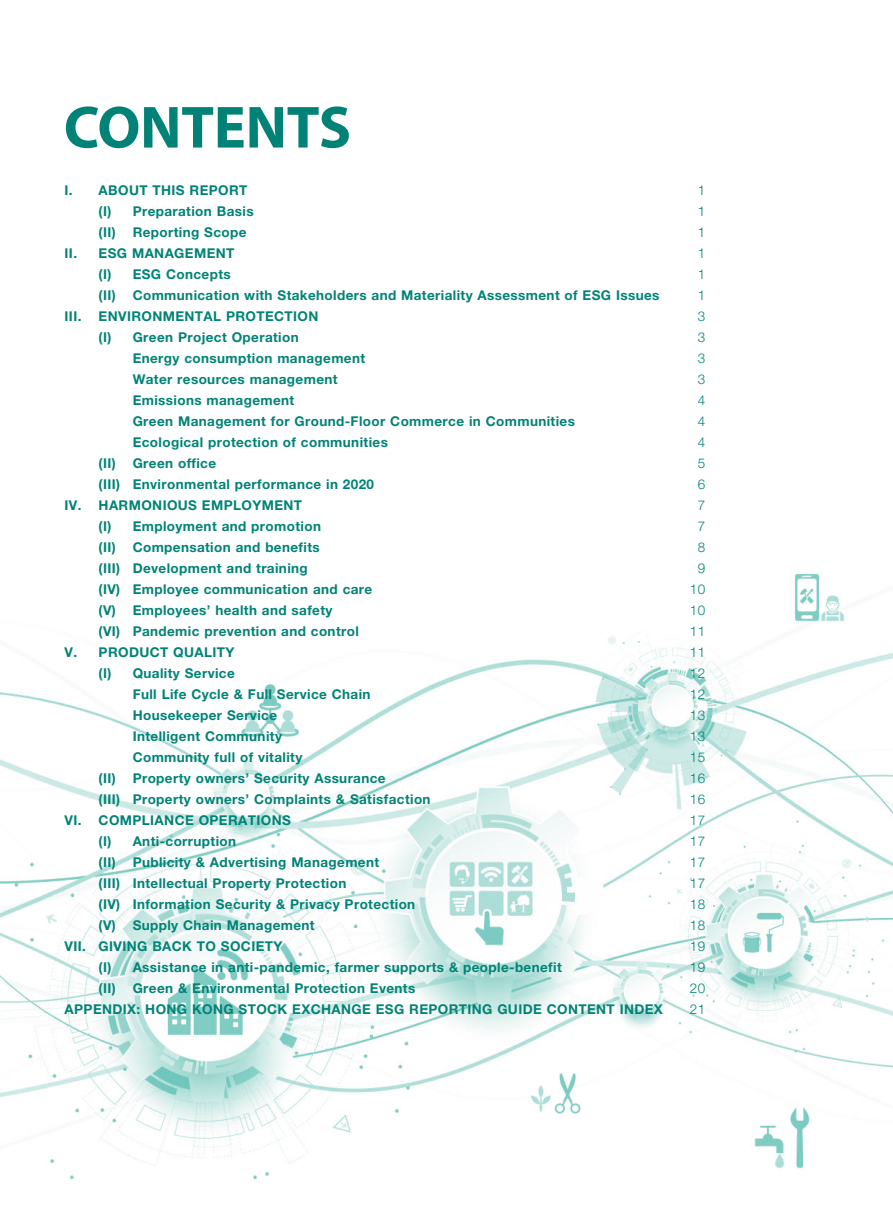
<style>
.page{position:relative;width:893px;height:1212px;background:#fff}
.page>*{position:absolute;margin:0;border:0;box-sizing:border-box;transform-origin:0 0}
.t1{font:700 60px "Myriad Pro";letter-spacing:-.005em;color:#008376}
.t2{font:700 13.5px "Helvetica Neue LT Std";letter-spacing:.03em;color:#008376}
.t3{font:300 13.5px "Helvetica Neue LT Std";letter-spacing:.03em;color:#008376}
</style>
<div class="page">
<img style="left:0;top:573px;width:893px;height:607px">
<h1 class="t1" style="left:64px;top:88px;width:289px">CONTENTS</h1>
<p class="t2" style="left:65px;top:182px;width:184px">I. ABOUT THIS REPORT</p>
<p class="t3" style="left:698px;top:182px;width:9px">1</p>
<p class="t2" style="left:99px;top:203px;width:156px">(I) Preparation Basis</p>
<p class="t3" style="left:698px;top:203px;width:9px">1</p>
<p class="t2" style="left:99px;top:224px;width:149px">(II) Reporting Scope</p>
<p class="t3" style="left:698px;top:224px;width:9px">1</p>
<p class="t2" style="left:65px;top:245px;width:171px">II. ESG MANAGEMENT</p>
<p class="t3" style="left:698px;top:245px;width:9px">1</p>
<p class="t2" style="left:99px;top:266px;width:134px">(I) ESG Concepts</p>
<p class="t3" style="left:698px;top:266px;width:9px">1</p>
<p class="t2" style="left:99px;top:287px;width:562px">(II) Communication with Stakeholders and Materiality Assessment of ESG Issues</p>
<p class="t3" style="left:698px;top:287px;width:9px">1</p>
<p class="t2" style="left:65px;top:308px;width:18px">III.</p>
<p class="t2" style="left:99px;top:308px;width:221px">ENVIRONMENTAL PROTECTION</p>
<p class="t3" style="left:698px;top:308px;width:9px">3</p>
<p class="t2" style="left:99px;top:329px;width:202px">(I) Green Project Operation</p>
<p class="t3" style="left:698px;top:329px;width:9px">3</p>
<p class="t2" style="left:133px;top:350px;width:234px">Energy consumption management</p>
<p class="t3" style="left:698px;top:350px;width:9px">3</p>
<p class="t2" style="left:133px;top:371px;width:206px">Water resources management</p>
<p class="t3" style="left:698px;top:371px;width:9px">3</p>
<p class="t2" style="left:133px;top:392px;width:163px">Emissions management</p>
<p class="t3" style="left:698px;top:392px;width:9px">4</p>
<p class="t2" style="left:133px;top:413px;width:444px">Green Management for Ground-Floor Commerce in Communities</p>
<p class="t3" style="left:698px;top:413px;width:9px">4</p>
<p class="t2" style="left:133px;top:434px;width:257px">Ecological protection of communities</p>
<p class="t3" style="left:698px;top:434px;width:9px">4</p>
<p class="t2" style="left:99px;top:455px;width:119px">(II) Green office</p>
<p class="t3" style="left:698px;top:455px;width:9px">5</p>
<p class="t2" style="left:99px;top:476px;width:277px">(III) Environmental performance in 2020</p>
<p class="t3" style="left:698px;top:476px;width:9px">6</p>
<p class="t2" style="left:65px;top:497px;width:239px">IV. HARMONIOUS EMPLOYMENT</p>
<p class="t3" style="left:698px;top:497px;width:9px">7</p>
<p class="t2" style="left:99px;top:518px;width:224px">(I) Employment and promotion</p>
<p class="t3" style="left:698px;top:518px;width:9px">7</p>
<p class="t2" style="left:99px;top:539px;width:223px">(II) Compensation and benefits</p>
<p class="t3" style="left:698px;top:539px;width:9px">8</p>
<p class="t2" style="left:99px;top:560px;width:211px">(III) Development and training</p>
<p class="t3" style="left:698px;top:560px;width:9px">9</p>
<p class="t2" style="left:99px;top:581px;width:275px">(IV) Employee communication and care</p>
<p class="t3" style="left:690px;top:581px;width:17px">10</p>
<p class="t2" style="left:99px;top:602px;width:235px">(V) Employees’ health and safety</p>
<p class="t3" style="left:690px;top:602px;width:17px">10</p>
<p class="t2" style="left:99px;top:623px;width:262px">(VI) Pandemic prevention and control</p>
<p class="t3" style="left:690px;top:623px;width:17px">11</p>
<p class="t2" style="left:65px;top:644px;width:171px">V. PRODUCT QUALITY</p>
<p class="t3" style="left:690px;top:644px;width:17px">11</p>
<p class="t2" style="left:99px;top:665px;width:138px">(I) Quality Service</p>
<p class="t3" style="left:690px;top:665px;width:17px">12</p>
<p class="t2" style="left:133px;top:686px;width:239px">Full Life Cycle &amp; Full Service Chain</p>
<p class="t3" style="left:690px;top:686px;width:17px">12</p>
<p class="t2" style="left:133px;top:707px;width:146px">Housekeeper Service</p>
<p class="t3" style="left:690px;top:707px;width:17px">13</p>
<p class="t2" style="left:133px;top:728px;width:151px">Intelligent Community</p>
<p class="t3" style="left:690px;top:728px;width:17px">13</p>
<p class="t2" style="left:133px;top:749px;width:171px">Community full of vitality</p>
<p class="t3" style="left:690px;top:749px;width:17px">15</p>
<p class="t2" style="left:99px;top:770px;width:289px">(II) Property owners’ Security Assurance</p>
<p class="t3" style="left:690px;top:770px;width:17px">16</p>
<p class="t2" style="left:99px;top:791px;width:333px">(III) Property owners’ Complaints &amp; Satisfaction</p>
<p class="t3" style="left:690px;top:791px;width:17px">16</p>
<p class="t2" style="left:65px;top:812px;width:228px">VI. COMPLIANCE OPERATIONS</p>
<p class="t3" style="left:690px;top:812px;width:17px">17</p>
<p class="t2" style="left:99px;top:833px;width:139px">(I) Anti-corruption</p>
<p class="t3" style="left:690px;top:833px;width:17px">17</p>
<p class="t2" style="left:99px;top:854px;width:282px">(II) Publicity &amp; Advertising Management</p>
<p class="t3" style="left:690px;top:854px;width:17px">17</p>
<p class="t2" style="left:99px;top:875px;width:249px">(III) Intellectual Property Protection</p>
<p class="t3" style="left:690px;top:875px;width:17px">17</p>
<p class="t2" style="left:99px;top:896px;width:318px">(IV) Information Security &amp; Privacy Protection</p>
<p class="t3" style="left:690px;top:896px;width:17px">18</p>
<p class="t2" style="left:99px;top:917px;width:218px">(V) Supply Chain Management</p>
<p class="t3" style="left:690px;top:917px;width:17px">18</p>
<p class="t2" style="left:65px;top:938px;width:219px">VII. GIVING BACK TO SOCIETY</p>
<p class="t3" style="left:690px;top:938px;width:17px">19</p>
<p class="t2" style="left:99px;top:959px;width:465px">(I) Assistance in anti-pandemic, farmer supports &amp; people-benefit</p>
<p class="t3" style="left:690px;top:959px;width:17px">19</p>
<p class="t2" style="left:99px;top:980px;width:318px">(II) Green &amp; Environmental Protection Events</p>
<p class="t3" style="left:690px;top:980px;width:17px">20</p>
<p class="t2" style="left:65px;top:1001px;width:600px">APPENDIX: HONG KONG STOCK EXCHANGE ESG REPORTING GUIDE CONTENT INDEX</p>
<p class="t3" style="left:690px;top:1001px;width:17px">21</p>
</div>
